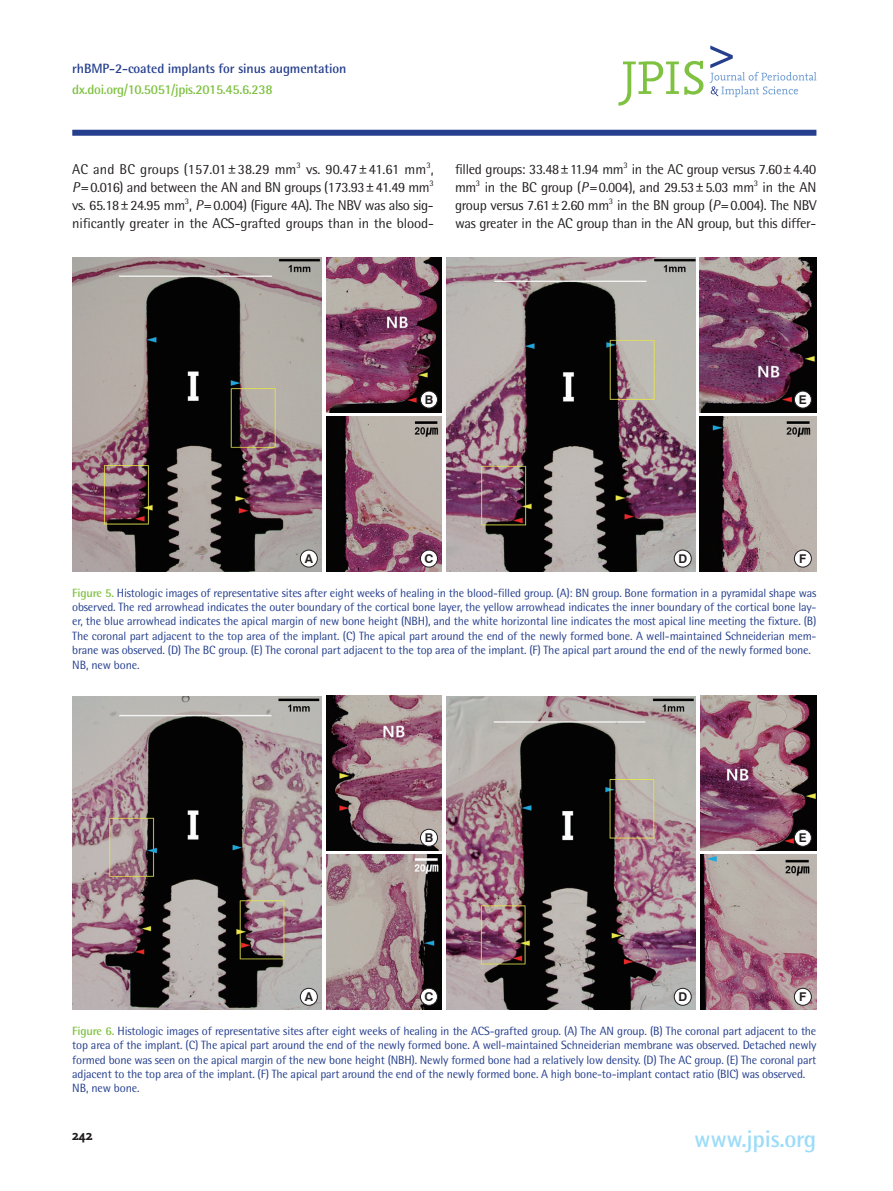
<style>
.page{position:relative;width:893px;height:1191px;background:#fff}
.page>*{position:absolute;margin:0;border:0;box-sizing:border-box;transform-origin:0 0}
.t1{font:700 24px "Rotis Semi Sans Std";letter-spacing:-.01em;color:#9cdcf8}
.t2{font:700 15px "Nexus Mix";color:#231f20}
.본문{font:14.25px/18px "Rotis Semi Sans Std";letter-spacing:-.025em;color:#231f20;text-align:justify}
.t3{font:700 13.5px "Rotis Semi Sans Std";letter-spacing:-.01em;color:#253f8e}
.t4{font:700 13.5px "Rotis Semi Sans Std";letter-spacing:-.025em;color:#7fc241}
.t5{font:700 12.15px "Swiss 721 BT";color:#231f20}
.표그림캡션{font:12px/14.4px "Rotis Semi Sans Std";letter-spacing:-.015em;color:#253f8e;text-align:justify}
.s1{font-style:italic}
.s2{font-weight:700;color:#7fc241}
</style>
<div class="page">
<svg style="left:618px;top:61px;width:85px;height:45px"></svg>
<svg style="left:710px;top:45px;width:106px;height:52px"></svg>
<div style="left:72px;top:130px;width:744px;height:6px;background:#253f8e"></div>
<img style="left:72px;top:258px;width:250px;height:313px">
<div style="left:300px;top:550px;width:17px;height:17px;background:#fff;border-radius:50%"></div>
<div style="left:300px;top:550px;width:18px;height:17px;border:1px solid #231f20;border-radius:50%"></div>
<img style="left:326px;top:258px;width:116px;height:154px">
<div style="left:420px;top:391px;width:17px;height:17px;background:#fff;border-radius:50%"></div>
<div style="left:420px;top:391px;width:18px;height:17px;border:1px solid #231f20;border-radius:50%"></div>
<img style="left:326px;top:417px;width:116px;height:154px">
<div style="left:420px;top:550px;width:17px;height:17px;background:#fff;border-radius:50%"></div>
<div style="left:420px;top:550px;width:18px;height:17px;border:1px solid #231f20;border-radius:50%"></div>
<img style="left:446px;top:258px;width:250px;height:313px">
<div style="left:674px;top:550px;width:17px;height:17px;background:#fff;border-radius:50%"></div>
<div style="left:674px;top:550px;width:17px;height:17px;border:1px solid #231f20;border-radius:50%"></div>
<img style="left:700px;top:258px;width:116px;height:154px">
<div style="left:794px;top:391px;width:17px;height:17px;background:#fff;border-radius:50%"></div>
<div style="left:794px;top:391px;width:18px;height:17px;border:1px solid #231f20;border-radius:50%"></div>
<img style="left:700px;top:417px;width:116px;height:154px">
<div style="left:794px;top:550px;width:17px;height:17px;background:#fff;border-radius:50%"></div>
<div style="left:794px;top:550px;width:18px;height:17px;border:1px solid #231f20;border-radius:50%"></div>
<img style="left:72px;top:696px;width:250px;height:313px">
<div style="left:300px;top:988px;width:17px;height:17px;background:#fff;border-radius:50%"></div>
<div style="left:300px;top:988px;width:18px;height:17px;border:1px solid #231f20;border-radius:50%"></div>
<img style="left:326px;top:696px;width:116px;height:154px">
<div style="left:420px;top:829px;width:17px;height:17px;background:#fff;border-radius:50%"></div>
<div style="left:420px;top:829px;width:18px;height:17px;border:1px solid #231f20;border-radius:50%"></div>
<img style="left:326px;top:855px;width:116px;height:154px">
<div style="left:420px;top:988px;width:17px;height:17px;background:#fff;border-radius:50%"></div>
<div style="left:420px;top:988px;width:18px;height:17px;border:1px solid #231f20;border-radius:50%"></div>
<img style="left:446px;top:696px;width:250px;height:313px">
<div style="left:674px;top:988px;width:17px;height:17px;background:#fff;border-radius:50%"></div>
<div style="left:674px;top:988px;width:17px;height:17px;border:1px solid #231f20;border-radius:50%"></div>
<img style="left:700px;top:696px;width:116px;height:154px">
<div style="left:794px;top:829px;width:17px;height:17px;background:#fff;border-radius:50%"></div>
<div style="left:794px;top:829px;width:18px;height:17px;border:1px solid #231f20;border-radius:50%"></div>
<img style="left:701px;top:855px;width:115px;height:154px">
<div style="left:794px;top:988px;width:17px;height:17px;background:#fff;border-radius:50%"></div>
<div style="left:794px;top:988px;width:18px;height:17px;border:1px solid #231f20;border-radius:50%"></div>
<p class="t3" style="left:72px;top:60px;width:276px">rhBMP-2-coated implants for sinus augmentation</p>
<p class="t4" style="left:72px;top:81px;width:202px">dx.doi.org/10.5051/jpis.2015.45.6.238</p>
<p class="본문" style="left:72px;top:160px;width:363px">AC and BC groups (157.01±38.29 mm<sup>3</sup> vs. 90.47±41.61 mm<sup>3</sup>, <span class="s1">P</span>=0.016) and between the AN and BN groups (173.93±41.49 mm<sup>3 </sup>vs. 65.18±24.95 mm<sup>3</sup>, <span class="s1">P</span>=0.004) (Figure 4A). The NBV was also sig&shy;nificantly greater in the ACS-grafted groups than in the blood-</p>
<p class="본문" style="left:455px;top:160px;width:363px">filled groups: 33.48±11.94 mm<sup>3</sup> in the AC group versus 7.60±4.40 mm<sup>3</sup> in the BC group (<span class="s1">P</span>=0.004), and 29.53±5.03 mm<sup>3</sup> in the AN group versus 7.61±2.60 mm<sup>3</sup> in the BN group (<span class="s1">P</span>=0.004). The NBV was greater in the AC group than in the AN group, but this differ-</p>
<p class="t5" style="left:425px;top:392px;width:10px">B</p>
<p class="t5" style="left:799px;top:392px;width:9px">E</p>
<p class="t5" style="left:424px;top:551px;width:10px">C</p>
<p class="t5" style="left:678px;top:551px;width:10px">D</p>
<p class="t5" style="left:799px;top:551px;width:9px">F</p>
<p class="표그림캡션" style="left:72px;top:585px;width:746px"><span class="s2">Figure 5.</span> Histologic images of representative sites after eight weeks of healing in the blood-filled group. (A): BN group. Bone formation in a pyramidal shape was observed. The red arrowhead indicates the outer boundary of the cortical bone layer, the yellow arrowhead indicates the inner boundary of the cortical bone lay&shy;er, the blue arrowhead indicates the apical margin of new bone height (NBH), and the white horizontal line indicates the most apical line meeting the fixture. (B)<br>The coronal part adjacent to the top area of the implant. (C) The apical part around the end of the newly formed bone. A well-maintained Schneiderian mem&shy;brane was observed. (D) The BC group. (E) The coronal part adjacent to the top area of the implant. (F) The apical part around the end of the newly formed bone.</p>
<p class="표그림캡션" style="left:72px;top:657px;width:69px">NB, new bone.</p>
<p class="t5" style="left:305px;top:551px;width:10px">A</p>
<p class="t5" style="left:425px;top:830px;width:10px">B</p>
<p class="t5" style="left:799px;top:830px;width:9px">E</p>
<p class="t5" style="left:424px;top:989px;width:10px">C</p>
<p class="t5" style="left:678px;top:989px;width:10px">D</p>
<p class="t5" style="left:799px;top:989px;width:9px">F</p>
<p class="표그림캡션" style="left:72px;top:1023px;width:746px"><span class="s2">Figure 6.</span> Histologic images of representative sites after eight weeks of healing in the ACS-grafted group. (A) The AN group. (B) The coronal part adjacent to the top area of the implant. (C) The apical part around the end of the newly formed bone. A well-maintained Schneiderian membrane was observed. Detached newly formed bone was seen on the apical margin of the new bone height (NBH). Newly formed bone had a relatively low density. (D) The AC group. (E) The coronal part adjacent to the top area of the implant. (F) The apical part around the end of the newly formed bone. A high bone-to-implant contact ratio (BIC) was observed.</p>
<p class="표그림캡션" style="left:72px;top:1081px;width:69px">NB, new bone.</p>
<p class="t5" style="left:305px;top:989px;width:10px">A</p>
<p class="t2" style="left:72px;top:1125px;width:22px">242</p>
<h1 class="t1" style="left:694px;top:1124px;width:124px">www.jpis.org</h1>
</div>
